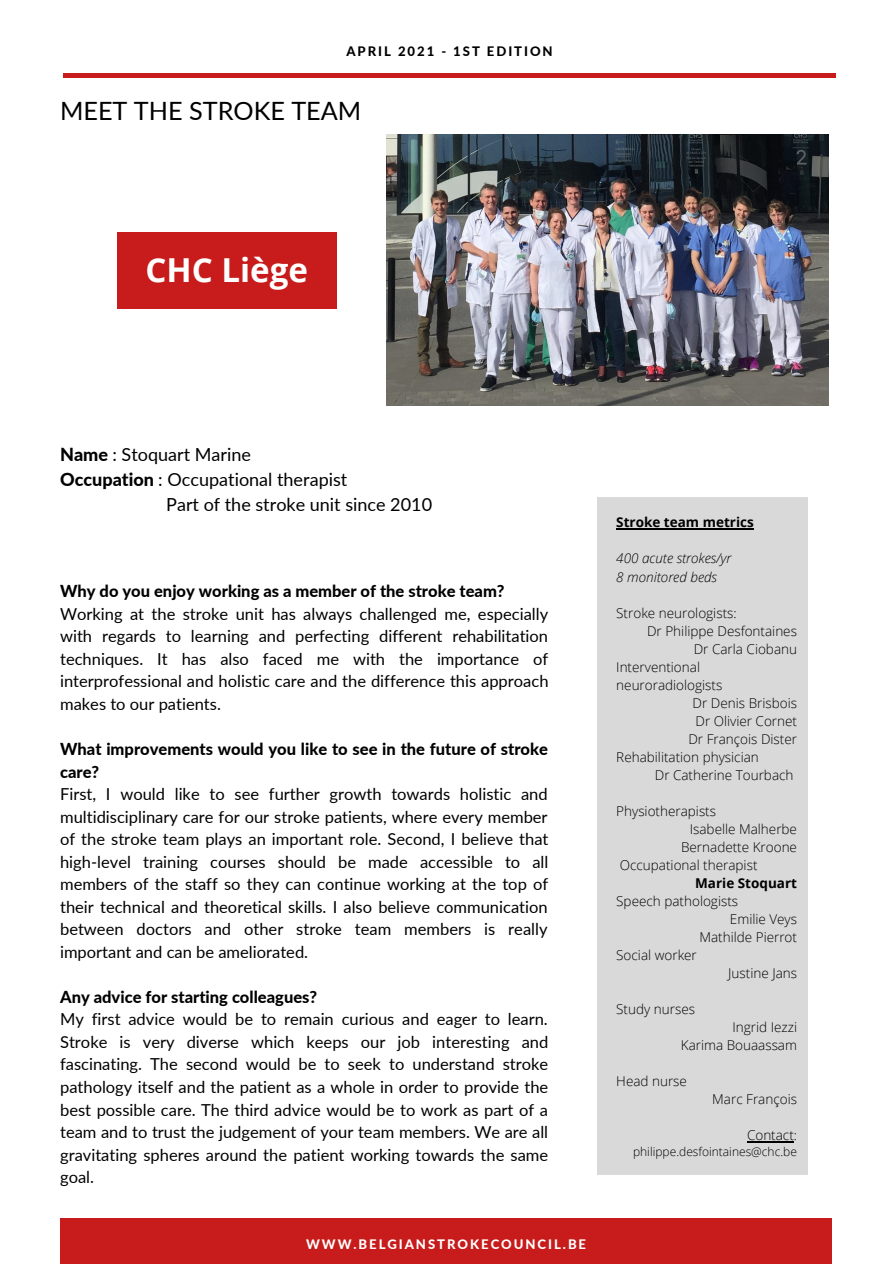
<style>
.page{position:relative;width:894px;height:1264px;background:#fff}
.page>*{position:absolute;margin:0;border:0;box-sizing:border-box;transform-origin:0 0}
.t1{font:700 33px "Open Sans";color:#fff}
.t2{font:25.2px "Lato";color:#000}
.t3{font:18px "Lato";color:#000}
.t4{font:16.5px/22.5px "Lato";color:#000;text-align:justify}
.t5{font:800 16.5px/22.5px "Lato";color:#000}
.t6{font:300 13.5px/18px "Open Sans";color:#000}
.t7{font:italic 300 13.5px "Open Sans";color:#000}
.t8{font:700 13.5px "Open Sans";color:#000}
.t9{font:800 13.05px "Lato";letter-spacing:.15em;color:#fff}
.t10{font:800 13.05px "Lato";letter-spacing:.15em;color:#000}
.t11{font:300 12px "Open Sans";color:#000}
.s1{font-weight:800}
</style>
<div class="page">
<hr style="left:63px;top:74px;width:772px;height:3px;background:#c81c1c">
<div style="left:60px;top:1218px;width:771px;height:45px;background:#c81c1c"></div>
<div style="left:117px;top:232px;width:220px;height:76px;background:#c81c1c"></div>
<img style="left:386px;top:134px;width:442px;height:272px">
<div style="left:597px;top:497px;width:210px;height:677px;background:#d9d9d9"></div>
<hr style="left:616px;top:528px;width:137px;height:1px;background:#000">
<hr style="left:746px;top:1141px;width:47px;height:1px;background:#000">
<p class="t10" style="left:346px;top:43px;width:208px">APRIL 2021 - 1ST EDITION</p>
<p class="t2" style="left:60px;top:95px;width:302px">MEET THE STROKE TEAM</p>
<p class="t1" style="left:145px;top:247px;width:164px">CHC Liège</p>
<p class="t3" style="left:60px;top:443px;width:192px"><span class="s1">Name</span> : Stoquart Marine</p>
<p class="t3" style="left:60px;top:468px;width:289px"><span class="s1">Occupation</span> : Occupational therapist</p>
<p class="t3" style="left:166px;top:493px;width:267px">Part of the stroke unit since 2010</p>
<p class="t5" style="left:60px;top:579px;width:446px">Why do you enjoy working as a member of the stroke team?</p>
<p class="t4" style="left:60px;top:602px;width:490px">Working at the stroke unit has always challenged me, especially with regards to learning and perfecting different rehabilitation techniques. It has also faced me with the importance of interprofessional and holistic care and the difference this approach makes to our patients.</p>
<p class="t5" style="left:60px;top:737px;width:489px">What improvements would you like to see in the future of stroke care?</p>
<p class="t4" style="left:60px;top:782px;width:489px">First, I would like to see further growth towards holistic and multidisciplinary care for our stroke patients, where every member of the stroke team plays an important role. Second, I believe that high-level training courses should be made accessible to all members of the staff so they can continue working at the top of their technical and theoretical skills. I also believe communication between doctors and other stroke team members is really important and can be ameliorated.</p>
<p class="t5" style="left:60px;top:985px;width:258px">Any advice for starting colleagues?</p>
<p class="t4" style="left:60px;top:1007px;width:489px">My first advice would be to remain curious and eager to learn.<br>Stroke is very diverse which keeps our job interesting and fascinating. The second would be to seek to understand stroke pathology itself and the patient as a whole in order to provide the best possible care. The third advice would be to work as part of a team and to trust the judgement of your team members. We are all gravitating spheres around the patient working towards the same goal.</p>
<p class="t9" style="left:309px;top:1232px;width:281px">WWW.BELGIANSTROKECOUNCIL.BE</p>
<p class="t9" style="left:306px;top:1236px;width:281px">WWW.BELGIANSTROKECOUNCIL.BE</p>
<p class="t8" style="left:616px;top:513px;width:139px">Stroke team metrics</p>
<p class="t7" style="left:616px;top:549px;width:117px">400 acute strokes/yr</p>
<p class="t7" style="left:616px;top:567px;width:102px">8 monitored beds</p>
<p class="t6" style="left:616px;top:603px;width:122px">Stroke neurologists:</p>
<p class="t6" style="left:647px;top:621px;width:151px">Dr Philippe Desfontaines</p>
<p class="t6" style="left:693px;top:639px;width:105px">Dr Carla Ciobanu</p>
<p class="t6" style="left:616px;top:657px;width:108px">Interventional neuroradiologists</p>
<p class="t6" style="left:692px;top:693px;width:106px">Dr Denis Brisbois</p>
<p class="t6" style="left:695px;top:711px;width:103px">Dr Olivier Cornet</p>
<p class="t6" style="left:688px;top:729px;width:110px">Dr François Dister</p>
<p class="t6" style="left:616px;top:747px;width:144px">Rehabilitation physician</p>
<p class="t6" style="left:654px;top:765px;width:140px">Dr Catherine Tourbach</p>
<p class="t6" style="left:616px;top:801px;width:101px">Physiotherapists</p>
<p class="t6" style="left:689px;top:819px;width:109px">Isabelle Malherbe</p>
<p class="t6" style="left:681px;top:837px;width:117px">Bernadette Kroone</p>
<p class="t6" style="left:619px;top:855px;width:139px">Occupational therapist</p>
<p class="t8" style="left:695px;top:873px;width:103px">Marie Stoquart</p>
<p class="t6" style="left:616px;top:891px;width:123px">Speech pathologists</p>
<p class="t6" style="left:729px;top:909px;width:69px">Emilie Veys</p>
<p class="t6" style="left:699px;top:927px;width:99px">Mathilde Pierrot</p>
<p class="t6" style="left:616px;top:945px;width:82px">Social worker</p>
<p class="t6" style="left:728px;top:963px;width:70px">Justine Jans</p>
<p class="t6" style="left:616px;top:999px;width:80px">Study nurses</p>
<p class="t6" style="left:732px;top:1017px;width:66px">Ingrid Iezzi</p>
<p class="t6" style="left:680px;top:1035px;width:118px">Karima Bouaassam</p>
<p class="t6" style="left:616px;top:1071px;width:72px">Head nurse</p>
<p class="t6" style="left:712px;top:1089px;width:86px">Marc François</p>
<p class="t6" style="left:746px;top:1125px;width:52px">Contact:</p>
<p class="t11" style="left:633px;top:1143px;width:165px">philippe.desfointaines@chc.be</p>
</div>
